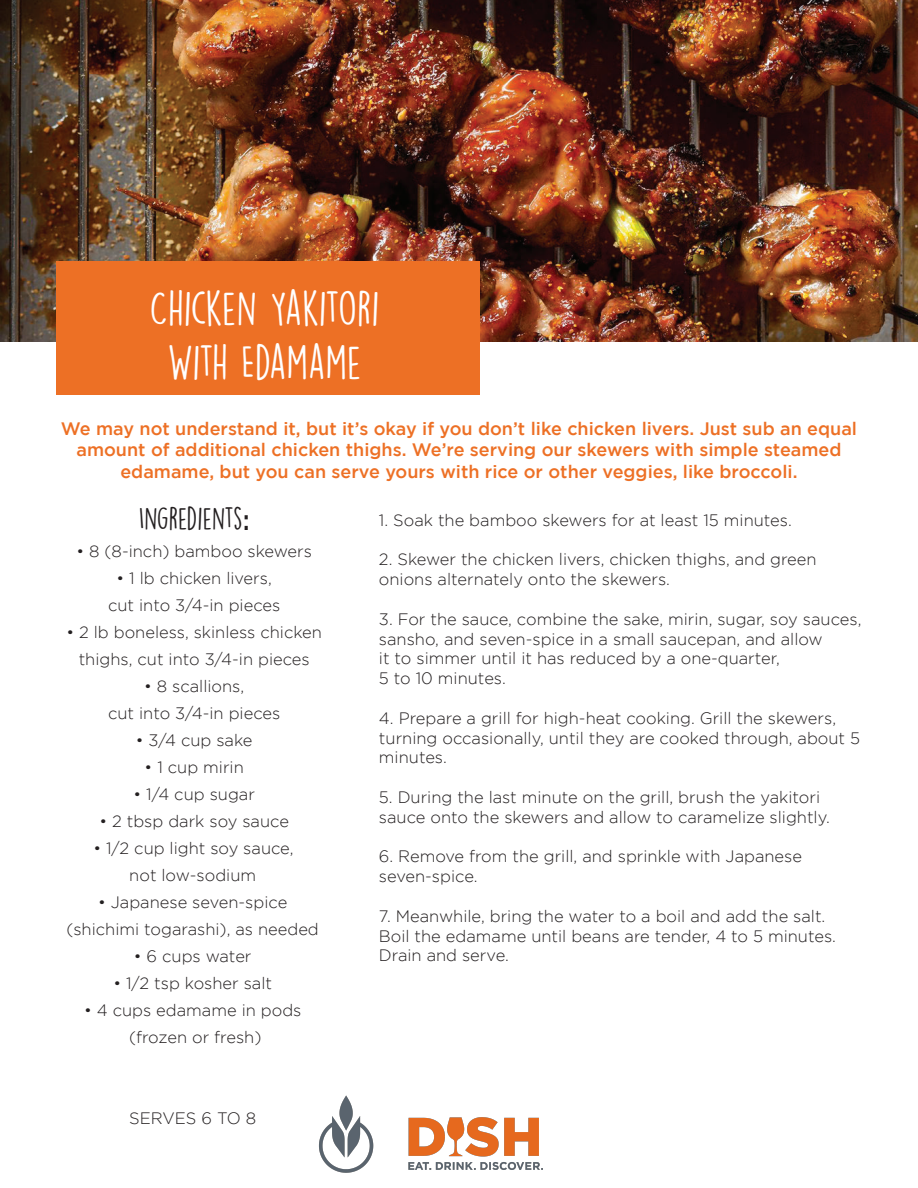
<style>
.page{position:relative;width:918px;height:1188px;background:#fff}
.page>*{position:absolute;margin:0;border:0;box-sizing:border-box;transform-origin:0 0}
.t1{font:43.5px/54px "DK Lemon Yellow Sun";letter-spacing:-.01em;color:#fff;text-align:center}
.t2{font:28.5px "DK Lemon Yellow Sun";color:#231f20}
.t3{font:500 18px/21.6px "Gotham";color:#ed7025;text-align:center}
.t4{font:300 16.5px/19.8px "Gotham";color:#231f20}
.s1{font-family:"Raleway";font-weight:700}
</style>
<div class="page">
<img style="left:0;top:0;width:918px;height:341px">
<div style="left:56px;top:261px;width:424px;height:134px;background:#ed7025"></div>
<img style="left:319px;top:1095px;width:224px;height:78px">
<h1 class="t1" style="left:149px;top:281px;width:232px">CHICKEN YAKITORI<br>WITH EDAMAME</h1>
<p class="t3" style="left:61px;top:417px;width:798px">We may not understand it, but it’s okay if you don’t like chicken livers. Just sub an equal amount of additional chicken thighs. We’re serving our skewers with simple steamed edamame, but you can serve yours with rice or other veggies, like broccoli.</p>
<h2 class="t2" style="left:139px;top:501px;width:112px">INGREDIENTS<span class="s1">:</span></h2>
<p class="t4" style="left:76px;top:541px;width:237px">• 8 (8-inch) bamboo skewers</p>
<p class="t4" style="left:108px;top:565px;width:174px;line-height:27px;text-align:center">• 1 lb chicken livers, cut into 3/4-in pieces</p>
<p class="t4" style="left:67px;top:618px;width:257px;line-height:27px;text-align:center">• 2 lb boneless, skinless chicken thighs, cut into 3/4-in pieces</p>
<p class="t4" style="left:108px;top:672px;width:174px;line-height:27px;text-align:center">• 8 scallions,<br>cut into 3/4-in pieces</p>
<p class="t4" style="left:136px;top:730px;width:118px">• 3/4 cup sake</p>
<p class="t4" style="left:145px;top:757px;width:101px">• 1 cup mirin</p>
<p class="t4" style="left:134px;top:784px;width:123px">• 1/4 cup sugar</p>
<p class="t4" style="left:99px;top:811px;width:191px">• 2 tbsp dark soy sauce</p>
<p class="t4" style="left:93px;top:834px;width:202px;line-height:27px;text-align:center">• 1/2 cup light soy sauce, not low-sodium</p>
<p class="t4" style="left:67px;top:888px;width:254px;line-height:27px;text-align:center">• Japanese seven-spice (shichimi togarashi), as needed</p>
<p class="t4" style="left:134px;top:946px;width:119px">• 6 cups water</p>
<p class="t4" style="left:113px;top:973px;width:160px">• 1/2 tsp kosher salt</p>
<p class="t4" style="left:84px;top:996px;width:219px;line-height:27px;text-align:center">• 4 cups edamame in pods (frozen or fresh)</p>
<p class="t4" style="left:129px;top:1108px;width:128px">SERVES 6 TO 8</p>
<p class="t4" style="left:379px;top:510px;width:414px">1. Soak the bamboo skewers for at least 15 minutes.</p>
<p class="t4" style="left:379px;top:549px;width:439px">2. Skewer the chicken livers, chicken thighs, and green onions alternately onto the skewers.</p>
<p class="t4" style="left:379px;top:609px;width:484px">3. For the sauce, combine the sake, mirin, sugar, soy sauces, sansho, and seven-spice in a small saucepan, and allow<br>it to simmer until it has reduced by a one-quarter,<br>5 to 10 minutes.</p>
<p class="t4" style="left:379px;top:708px;width:483px">4. Prepare a grill for high-heat cooking. Grill the skewers, turning occasionally, until they are cooked through, about 5 minutes.</p>
<p class="t4" style="left:379px;top:787px;width:452px">5. During the last minute on the grill, brush the yakitori sauce onto the skewers and allow to caramelize slightly.</p>
<p class="t4" style="left:379px;top:846px;width:425px">6. Remove from the grill, and sprinkle with Japanese seven-spice.</p>
<p class="t4" style="left:379px;top:906px;width:459px">7. Meanwhile, bring the water to a boil and add the salt.<br>Boil the edamame until beans are tender, 4 to 5 minutes.<br>Drain and serve.</p>
</div>
